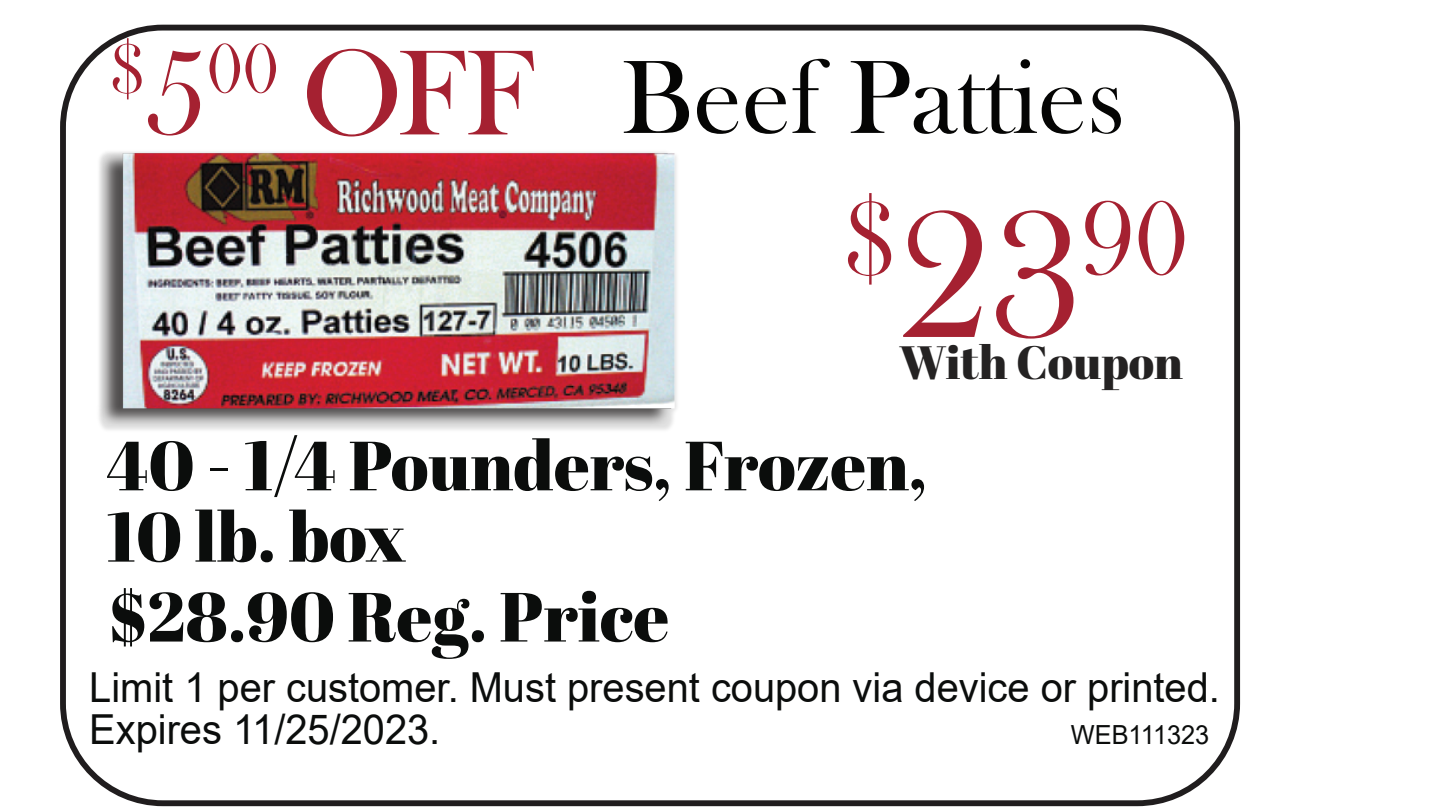
<style>
.page{position:relative;width:1440px;height:810px;background:#fff}
.page>*{position:absolute;margin:0;border:0;box-sizing:border-box;transform-origin:0 0}
.t1{font:125.32px "Bask Old Face";color:#a52131}
.t2{font:109.27px "Bask Old Face";color:#a52131}
.t3{font:107.77px "Bask Old Face";color:#050504}
.t4{font:69.45px/71.3px "Abril Fatface";color:#0b0d0c}
.t5{font:46.72px "Abril Fatface";color:#242222}
.t6{font:41.33px/41.3px "Arial";color:#0b0d0c;scale:.96 1}
.t7{font:26.33px "Arial";color:#0b0d0c;scale:.96 1}
.s1{font-size:187.5px}
</style>
<div class="page">
<div style="left:60px;top:25px;width:1180px;height:781px;border:6px solid #201d1e;border-radius:100px"></div>
<img style="left:99px;top:152px;width:578px;height:278px">
<h1 class="t1" style="left:109px;top:24px;width:426px"><sup>$</sup>5<sup>00</sup> OFF</h1>
<h3 class="t3" style="left:621px;top:38px;width:506px">Beef Patties</h3>
<h2 class="t2" style="left:843px;top:178px;width:347px">$<span class="s1">23</span>90</h2>
<p class="t5" style="left:899px;top:330px;width:286px">With Coupon</p>
<h3 class="t4" style="left:107px;top:428px;width:822px">40 - 1/4 Pounders, Frozen,<br>10 lb. box</h3>
<h3 class="t4" style="left:108px;top:579px;width:563px">$28.90 Reg. Price</h3>
<p class="t6" style="left:89px;top:667px;width:1179px">Limit 1 per customer. Must present coupon via device or printed.<br>Expires 11/25/2023.</p>
<p class="t7" style="left:1071px;top:716px;width:146px">WEB111323</p>
</div>
